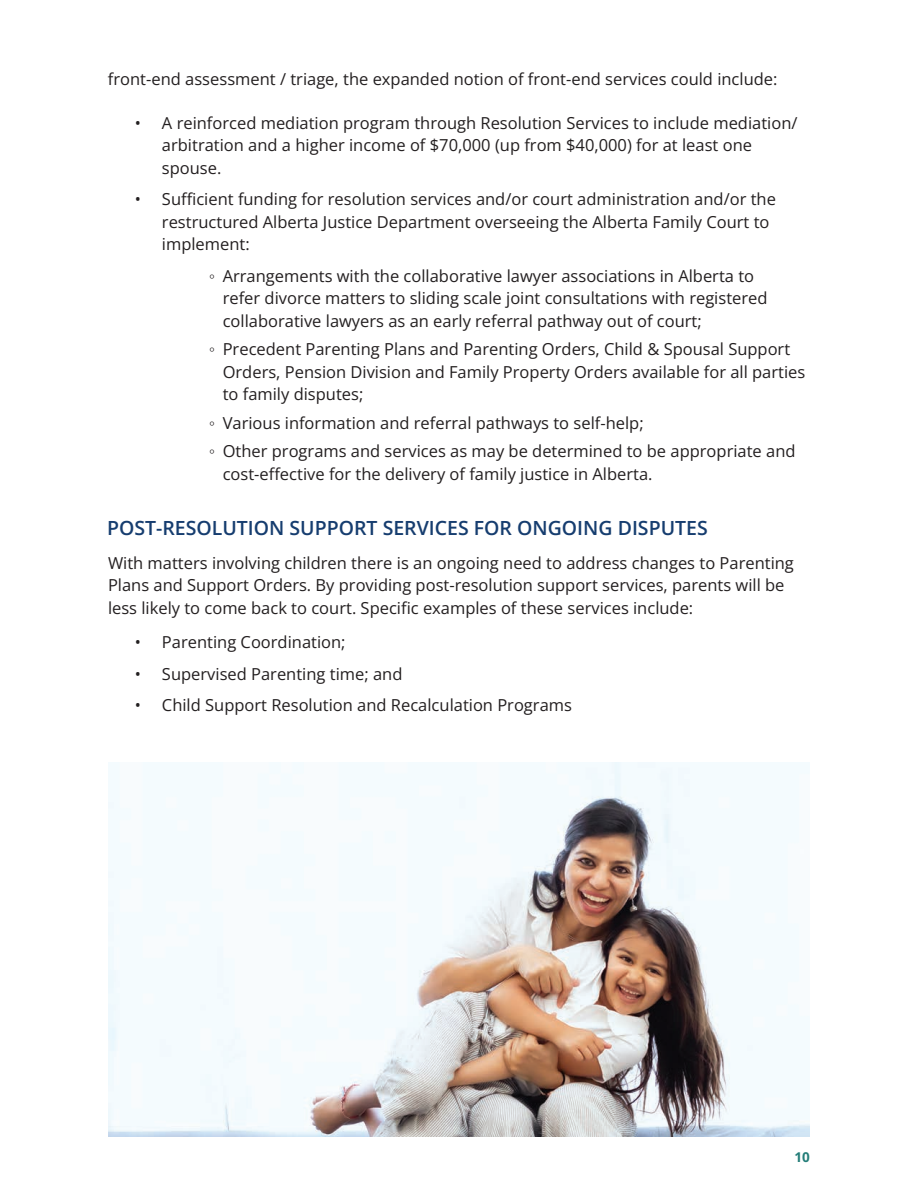
<style>
.page{position:relative;width:918px;height:1188px;background:#fff}
.page>*{position:absolute;margin:0;border:0;box-sizing:border-box;transform-origin:0 0}
.t1{font:600 19.5px "Open Sans";color:#163d6f}
.t2{font:16.5px/22.5px "Open Sans";color:#231f20}
.t3{font:700 13.5px "Open Sans";color:#237d78}
.s1{font-family:"Calibri"}
</style>
<div class="page">
<img style="left:108px;top:762px;width:702px;height:375px">
<p class="t2" style="left:108px;top:67px;width:671px">front-end assessment / triage, the expanded notion of front-end services could include:</p>
<p class="t2" style="left:162px;top:111px;width:637px;text-indent:-27px">• A reinforced mediation program through Resolution Services to include mediation/ arbitration and a higher income of $70,000 (up from $40,000) for at least one spouse.</p>
<p class="t2" style="left:162px;top:187px;width:616px;text-indent:-27px">• Sufficient funding for resolution services and/or court administration and/or the restructured Alberta Justice Department overseeing the Alberta Family Court to implement:</p>
<p class="t2" style="left:223px;top:264px;width:546px;text-indent:-13px"><span class="s1">◦</span> Arrangements with the collaborative lawyer associations in Alberta to refer divorce matters to sliding scale joint consultations with registered collaborative lawyers as an early referral pathway out of court;</p>
<p class="t2" style="left:223px;top:338px;width:584px;text-indent:-13px"><span class="s1">◦</span> Precedent Parenting Plans and Parenting Orders, Child &amp; Spousal Support<br>Orders, Pension Division and Family Property Orders available for all parties to family disputes;</p>
<p class="t2" style="left:209px;top:408px;width:588px;line-height:28.5px"><span class="s1">◦</span> Various information and referral pathways to self-help;<br><span class="s1">◦</span> Other programs and services as may be determined to be appropriate and</p>
<p class="t2" style="left:223px;top:462px;width:431px">cost-effective for the delivery of family justice in Alberta.</p>
<p class="t1" style="left:107px;top:514px;width:602px">POST-RESOLUTION SUPPORT SERVICES FOR ONGOING DISPUTES</p>
<p class="t2" style="left:108px;top:551px;width:687px">With matters involving children there is an ongoing need to address changes to Parenting<br>Plans and Support Orders. By providing post-resolution support services, parents will be less likely to come back to court. Specific examples of these services include:</p>
<p class="t2" style="left:135px;top:631px;width:212px">• Parenting Coordination;</p>
<p class="t2" style="left:135px;top:662px;width:269px">• Supervised Parenting time; and</p>
<p class="t2" style="left:135px;top:694px;width:439px">• Child Support Resolution and Recalculation Programs</p>
<p class="t3" style="left:795px;top:1148px;width:17px">10</p>
</div>
